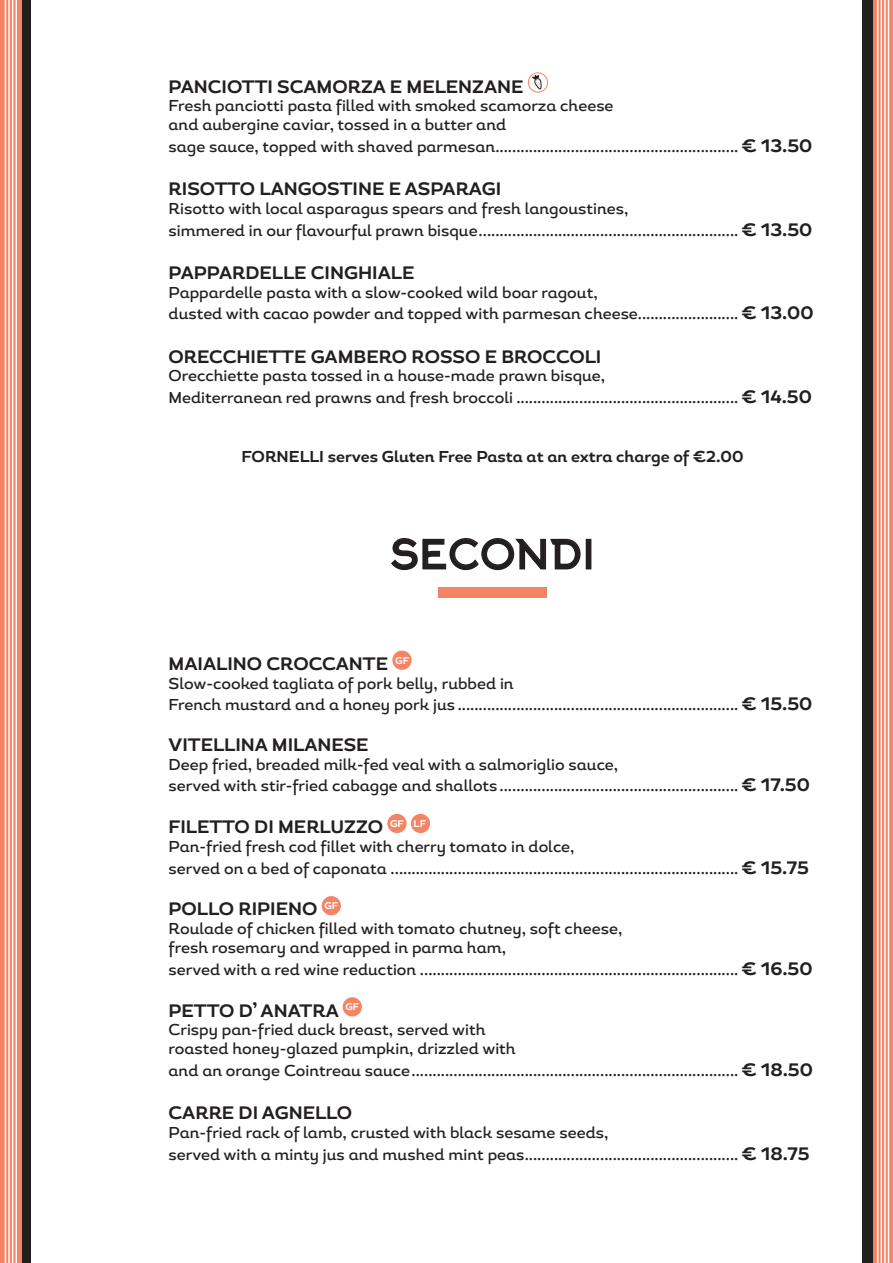
<style>
.page{position:relative;width:893px;height:1263px;background:#fff}
.page>*{position:absolute;margin:0;border:0;box-sizing:border-box;transform-origin:0 0}
.t1{font:39px "Arkhip";color:#231f20}
.t2{font:700 18px "Magallanes";color:#231f20}
.t3{font:500 15.75px "Magallanes";color:#231f20}
.t4{font:700 15.75px "Magallanes";color:#231f20}
.t5{font:700 9.75px "Magallanes";color:#fff}
.s1{font-weight:700;font-size:18px}
</style>
<div class="page">
<div style="left:11px;top:0;width:20px;height:1263px;background:#231f20"></div>
<div style="left:862px;top:0;width:20px;height:1263px;background:#231f20"></div>
<svg style="left:0;top:0;width:22px;height:1263px;fill:#f48465"></svg>
<svg style="left:873px;top:0;width:20px;height:1263px;fill:#f48465"></svg>
<hr style="left:888px;top:0;width:1px;height:1263px;background:#fff">
<hr style="left:884px;top:0;width:2px;height:1263px;background:#fff">
<hr style="left:880px;top:0;width:2px;height:1263px;background:#fff">
<hr style="left:877px;top:0;width:1px;height:1263px;background:#fff">
<div style="left:528px;top:72px;width:20px;height:21px;border:1px solid #f48465;border-radius:50%"></div>
<svg style="left:532px;top:75px;width:10px;height:14px"></svg>
<svg style="left:391px;top:538px;width:190px;height:33px"></svg>
<div style="left:586px;top:539px;width:5px;height:30px;border:2px solid #231f20"></div>
<div style="left:392px;top:651px;width:20px;height:19px;background:#f48465;border-radius:50%"></div>
<div style="left:387px;top:814px;width:20px;height:19px;background:#f48465;border-radius:50%"></div>
<div style="left:411px;top:814px;width:19px;height:19px;background:#f48465;border-radius:50%"></div>
<div style="left:322px;top:896px;width:19px;height:19px;background:#f48465;border-radius:50%"></div>
<div style="left:343px;top:997px;width:19px;height:19px;background:#f48465;border-radius:50%"></div>
<div style="left:438px;top:587px;width:109px;height:10px;background:#f48465"></div>
<hr style="left:5px;top:0;width:1px;height:1263px;background:#fff">
<hr style="left:8px;top:0;width:2px;height:1263px;background:#fff">
<hr style="left:12px;top:0;width:1px;height:1263px;background:#fff">
<hr style="left:16px;top:0;width:1px;height:1263px;background:#fff">
<p class="t2" style="left:169px;top:75px;width:356px">PANCIOTTI SCAMORZA E MELENZANE</p>
<p class="t3" style="left:169px;top:96px;width:446px">Fresh panciotti pasta filled with smoked scamorza cheese</p>
<p class="t3" style="left:169px;top:115px;width:339px">and aubergine caviar, tossed in a butter and</p>
<p class="t3" style="left:169px;top:137px;width:645px">sage sauce, topped with shaved parmesan.......................................................... <span class="s1">€ 13.50</span></p>
<p class="t2" style="left:169px;top:177px;width:334px">RISOTTO LANGOSTINE E ASPARAGI</p>
<p class="t3" style="left:169px;top:199px;width:461px">Risotto with local asparagus spears and fresh langoustines,</p>
<p class="t3" style="left:169px;top:220px;width:645px">simmered in our flavourful prawn bisque.............................................................. <span class="s1">€ 13.50</span></p>
<p class="t2" style="left:169px;top:261px;width:247px">PAPPARDELLE CINGHIALE</p>
<p class="t3" style="left:169px;top:282px;width:431px">Pappardelle pasta with a slow-cooked wild boar ragout,</p>
<p class="t3" style="left:169px;top:304px;width:646px">dusted with cacao powder and topped with parmesan cheese........................ <span class="s1">€ 13.00</span></p>
<p class="t2" style="left:169px;top:345px;width:434px">ORECCHIETTE GAMBERO ROSSO E BROCCOLI</p>
<p class="t3" style="left:169px;top:366px;width:438px">Orecchiette pasta tossed in a house-made prawn bisque,</p>
<p class="t3" style="left:169px;top:388px;width:645px">Mediterranean red prawns and fresh broccoli ..................................................... <span class="s1">€ 14.50</span></p>
<p class="t4" style="left:241px;top:447px;width:504px">FORNELLI serves Gluten Free Pasta at an extra charge of €2.00</p>
<p class="t1" style="left:390px;top:532px;width:206px">SECONDI</p>
<p class="t2" style="left:169px;top:652px;width:221px">MAIALINO CROCCANTE</p>
<p class="t5" style="left:395px;top:654px;width:15px">GF</p>
<p class="t3" style="left:169px;top:673px;width:347px">Slow-cooked tagliata of pork belly, rubbed in</p>
<p class="t3" style="left:169px;top:695px;width:645px">French mustard and a honey pork jus ................................................................... <span class="s1">€ 15.50</span></p>
<p class="t2" style="left:169px;top:733px;width:202px">VITELLINA MILANESE</p>
<p class="t3" style="left:169px;top:754px;width:451px">Deep fried, breaded milk-fed veal with a salmoriglio sauce,</p>
<p class="t3" style="left:169px;top:776px;width:643px">served with stir-fried cabagge and shallots......................................................... <span class="s1">€ 17.50</span></p>
<p class="t2" style="left:169px;top:815px;width:216px">FILETTO DI MERLUZZO</p>
<p class="t5" style="left:390px;top:817px;width:15px">GF</p>
<p class="t5" style="left:414px;top:817px;width:14px">LF</p>
<p class="t3" style="left:169px;top:836px;width:407px">Pan-fried fresh cod fillet with cherry tomato in dolce,</p>
<p class="t3" style="left:169px;top:858px;width:642px">served on a bed of caponata ................................................................................... <span class="s1">€ 15.75</span></p>
<p class="t2" style="left:169px;top:898px;width:150px">POLLO RIPIENO</p>
<p class="t5" style="left:324px;top:900px;width:15px">GF</p>
<p class="t3" style="left:169px;top:919px;width:455px">Roulade of chicken filled with tomato chutney, soft cheese,</p>
<p class="t3" style="left:169px;top:938px;width:339px">fresh rosemary and wrapped in parma ham,</p>
<p class="t3" style="left:169px;top:959px;width:645px">served with a red wine reduction ............................................................................ <span class="s1">€ 16.50</span></p>
<p class="t2" style="left:169px;top:999px;width:172px">PETTO D’ ANATRA</p>
<p class="t5" style="left:345px;top:1001px;width:15px">GF</p>
<p class="t3" style="left:169px;top:1020px;width:318px">Crispy pan-fried duck breast, served with</p>
<p class="t3" style="left:169px;top:1039px;width:349px">roasted honey-glazed pumpkin, drizzled with</p>
<p class="t3" style="left:169px;top:1060px;width:646px">and an orange Cointreau sauce.............................................................................. <span class="s1">€ 18.50</span></p>
<p class="t2" style="left:169px;top:1101px;width:185px">CARRE DI AGNELLO</p>
<p class="t3" style="left:169px;top:1122px;width:441px">Pan-fried rack of lamb, crusted with black sesame seeds,</p>
<p class="t3" style="left:169px;top:1144px;width:642px">served with a minty jus and mushed mint peas................................................... <span class="s1">€ 18.75</span></p>
</div>
